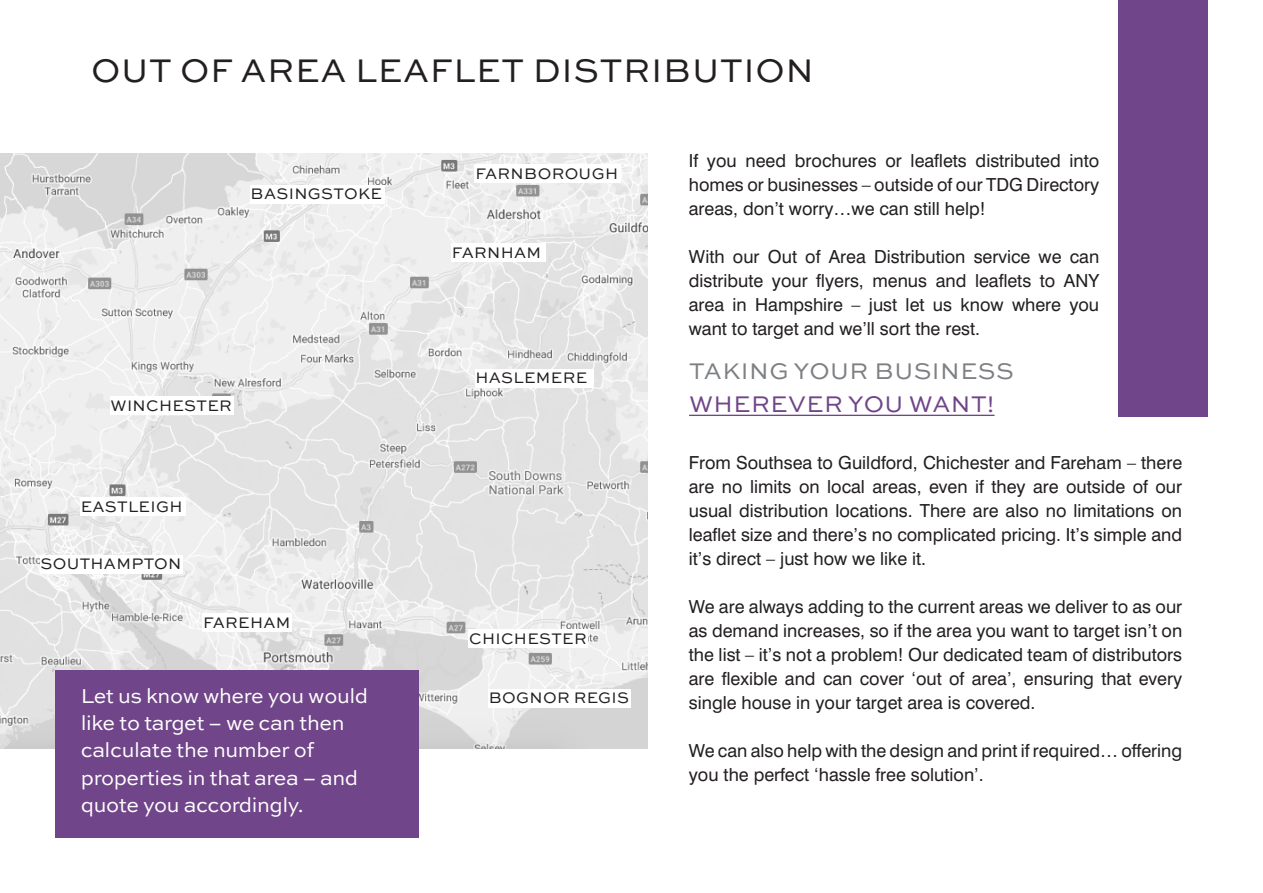
<style>
.page{position:relative;width:1263px;height:893px;background:#fff}
.page>*{position:absolute;margin:0;border:0;box-sizing:border-box;transform-origin:0 0}
.t1{font:34.5px "Sweet Sans";letter-spacing:.02em;color:#231f20}
.t2{font:23.85px/33.5px "Sweet Sans";letter-spacing:.02em;color:#7e8083}
.t3{font:21.15px/27.2px "Sweet Sans";letter-spacing:-.02em;color:#fff}
.t4{font:18px/24px "Swiss 721 BT";color:#231f20;text-align:justify}
.t5{font:16.05px "Sweet Sans";letter-spacing:.02em;color:#231f20}
.s1{color:#704589}
</style>
<div class="page">
<div style="left:1118px;top:0;width:90px;height:416px;background:#704589"></div>
<hr style="left:689px;top:415px;width:305px;height:1px;background:#704589">
<img style="left:0;top:153px;width:647px;height:595px">
<div style="left:250px;top:185px;width:134px;height:18px;background:#fff"></div>
<div style="left:475px;top:165px;width:146px;height:18px;background:#fff"></div>
<div style="left:451px;top:243px;width:95px;height:19px;background:#fff"></div>
<div style="left:475px;top:369px;width:119px;height:18px;background:#fff"></div>
<div style="left:110px;top:396px;width:124px;height:19px;background:#fff"></div>
<div style="left:80px;top:497px;width:106px;height:19px;background:#fff"></div>
<div style="left:40px;top:555px;width:143px;height:18px;background:#fff"></div>
<div style="left:202px;top:614px;width:90px;height:18px;background:#fff"></div>
<div style="left:469px;top:630px;width:119px;height:18px;background:#fff"></div>
<div style="left:488px;top:689px;width:143px;height:18px;background:#fff"></div>
<div style="left:55px;top:670px;width:364px;height:168px;background:#704589"></div>
<p class="t1" style="left:91px;top:51px;width:724px">OUT OF AREA LEAFLET DISTRIBUTION</p>
<p class="t5" style="left:251px;top:185px;width:133px">BASINGSTOKE</p>
<p class="t5" style="left:110px;top:396px;width:123px">WINCHESTER</p>
<p class="t5" style="left:81px;top:497px;width:103px">EASTLEIGH</p>
<p class="t5" style="left:40px;top:555px;width:143px">SOUTHAMPTON</p>
<p class="t5" style="left:203px;top:613px;width:89px">FAREHAM</p>
<p class="t5" style="left:475px;top:165px;width:144px">FARNBOROUGH</p>
<p class="t5" style="left:452px;top:243px;width:91px">FARNHAM</p>
<p class="t5" style="left:475px;top:369px;width:113px">HASLEMERE</p>
<p class="t5" style="left:469px;top:629px;width:119px">CHICHESTER</p>
<p class="t3" style="left:81px;top:683px;width:289px">Let us know where you would</p>
<p class="t5" style="left:489px;top:689px;width:142px">BOGNOR REGIS</p>
<p class="t3" style="left:81px;top:710px;width:279px">like to target – we can then calculate the number of properties in that area – and quote you accordingly.</p>
<p class="t4" style="left:689px;top:148px;width:412px">If you need brochures or leaflets distributed into homes or businesses – outside of our TDG Directory areas, don’t worry…we can still help!</p>
<p class="t4" style="left:689px;top:244px;width:412px">With our Out of Area Distribution service we can distribute your flyers, menus and leaflets to ANY area in Hampshire – just let us know where you want to target and we’ll sort the rest.</p>
<p class="t2" style="left:689px;top:355px;width:326px">TAKING YOUR BUSINESS<br><span class="s1">WHEREVER YOU WANT!</span></p>
<p class="t4" style="left:689px;top:451px;width:495px">From Southsea to Guildford, Chichester and Fareham – there are no limits on local areas, even if they are outside of our usual distribution locations. There are also no limitations on leaflet size and there’s no complicated pricing. It’s simple and it’s direct – just how we like it.</p>
<p class="t4" style="left:689px;top:595px;width:495px">We are always adding to the current areas we deliver to as our as demand increases, so if the area you want to target isn’t on the list – it’s not a problem! Our dedicated team of distributors are flexible and can cover ‘out of area’, ensuring that every single house in your target area is covered.</p>
<p class="t4" style="left:689px;top:739px;width:495px">We can also help with the design and print if required… offering you the perfect ‘hassle free solution’.</p>
</div>
